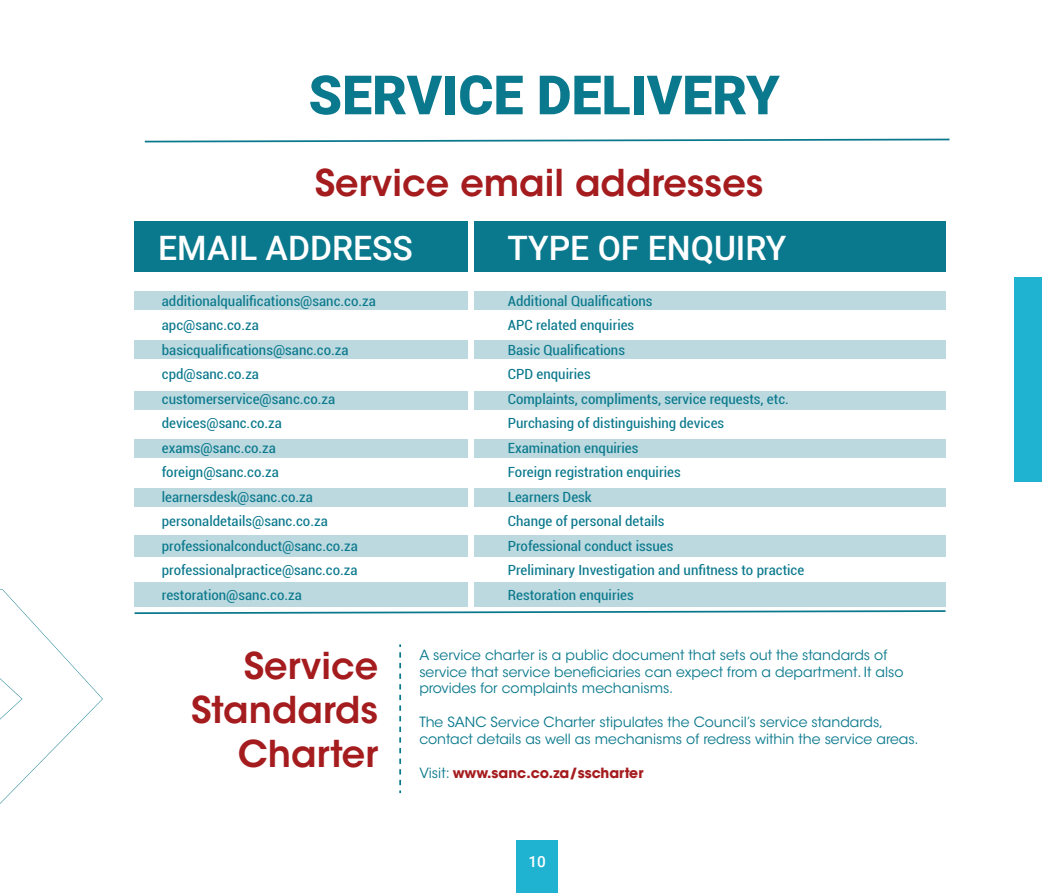
<style>
.page{position:relative;width:1042px;height:893px;background:#fff}
.page>*{position:absolute;margin:0;border:0;box-sizing:border-box;transform-origin:0 0}
.t1{font:900 54.25px "Roboto";color:#0b798d}
.t2{font:600 36.75px/44.1px "ITC Avant Garde Std";color:#a51c1f;text-align:right}
.t3{font:500 33.6px "Roboto";color:#fff}
.t4{font:500 15.22px "Roboto";color:#fff}
.t5{font:condensed 14px/24.5px "Roboto";color:#0b798d;scale:1.08 1}
.t6{font:14px/16.8px "ITC Avant Garde Std";color:#0b798d}
.t7{font:700 14px "ITC Avant Garde Std";color:#a51c1f}
.s1{font-weight:400;color:#0b798d}
</style>
<div class="page">
<svg style="left:0;top:589px;width:103px;height:215px"></svg>
<div style="left:1014px;top:277px;width:28px;height:205px;background:#1fb3d1"></div>
<svg style="left:399px;top:644px;width:2px;height:149px"></svg>
<div style="left:135px;top:221px;width:333px;height:51px;background:#0b798d"></div>
<div style="left:474px;top:221px;width:471px;height:51px;background:#0b798d"></div>
<div style="left:135px;top:291px;width:333px;height:19px;background:#bbd9df"></div>
<div style="left:474px;top:291px;width:471px;height:19px;background:#bbd9df"></div>
<div style="left:135px;top:341px;width:333px;height:18px;background:#bbd9df"></div>
<div style="left:474px;top:341px;width:471px;height:18px;background:#bbd9df"></div>
<div style="left:135px;top:391px;width:333px;height:19px;background:#bbd9df"></div>
<div style="left:474px;top:391px;width:471px;height:19px;background:#bbd9df"></div>
<div style="left:135px;top:439px;width:333px;height:19px;background:#bbd9df"></div>
<div style="left:474px;top:439px;width:471px;height:19px;background:#bbd9df"></div>
<div style="left:135px;top:489px;width:333px;height:18px;background:#bbd9df"></div>
<div style="left:474px;top:489px;width:471px;height:18px;background:#bbd9df"></div>
<div style="left:135px;top:535px;width:333px;height:22px;background:#bbd9df"></div>
<div style="left:474px;top:535px;width:471px;height:22px;background:#bbd9df"></div>
<div style="left:135px;top:582px;width:333px;height:24px;background:#bbd9df"></div>
<div style="left:474px;top:582px;width:471px;height:24px;background:#bbd9df"></div>
<svg style="left:134px;top:610px;width:812px;height:4px"></svg>
<svg style="left:144px;top:138px;width:806px;height:5px"></svg>
<div style="left:516px;top:840px;width:42px;height:53px;background:#1fb3d1"></div>
<h1 class="t1" style="left:308px;top:57px;width:473px">SERVICE DELIVERY</h1>
<h2 class="t2" style="left:315px;top:160px;width:450px">Service email addresses</h2>
<h3 class="t3" style="left:158px;top:224px;width:256px">EMAIL ADDRESS</h3>
<h3 class="t3" style="left:507px;top:224px;width:280px">TYPE OF ENQUIRY</h3>
<p class="t5" style="left:162px;top:288px;width:200px">additionalqualifications@sanc.co.za apc@sanc.co.za basicqualifications@sanc.co.za cpd@sanc.co.za customerservice@sanc.co.za devices@sanc.co.za exams@sanc.co.za foreign@sanc.co.za learnersdesk@sanc.co.za personaldetails@sanc.co.za professionalconduct@sanc.co.za professionalpractice@sanc.co.za restoration@sanc.co.za</p>
<p class="t5" style="left:508px;top:288px;width:276px">Additional Qualifications<br>APC related enquiries<br>Basic Qualifications<br>CPD enquiries<br>Complaints, compliments, service requests, etc.<br>Purchasing of distinguishing devices<br>Examination enquiries<br>Foreign registration enquiries<br>Learners Desk<br>Change of personal details<br>Professional conduct issues<br>Preliminary Investigation and unfitness to practice<br>Restoration enquiries</p>
<h2 class="t2" style="left:191px;top:643px;width:189px">Service<br>Standards<br>Charter</h2>
<p class="t6" style="left:419px;top:647px;width:486px">A service charter is a public document that sets out the standards of service that service beneficiaries can expect from a department. It also provides for complaints mechanisms.</p>
<p class="t6" style="left:419px;top:714px;width:501px">The SANC Service Charter stipulates the Council’s service standards, contact details as well as mechanisms of redress within the service areas.</p>
<p class="t7" style="left:419px;top:763px;width:226px"><span class="s1">Visit:</span> www.sanc.co.za/sscharter</p>
<p class="t4" style="left:528px;top:851px;width:19px">10</p>
</div>
